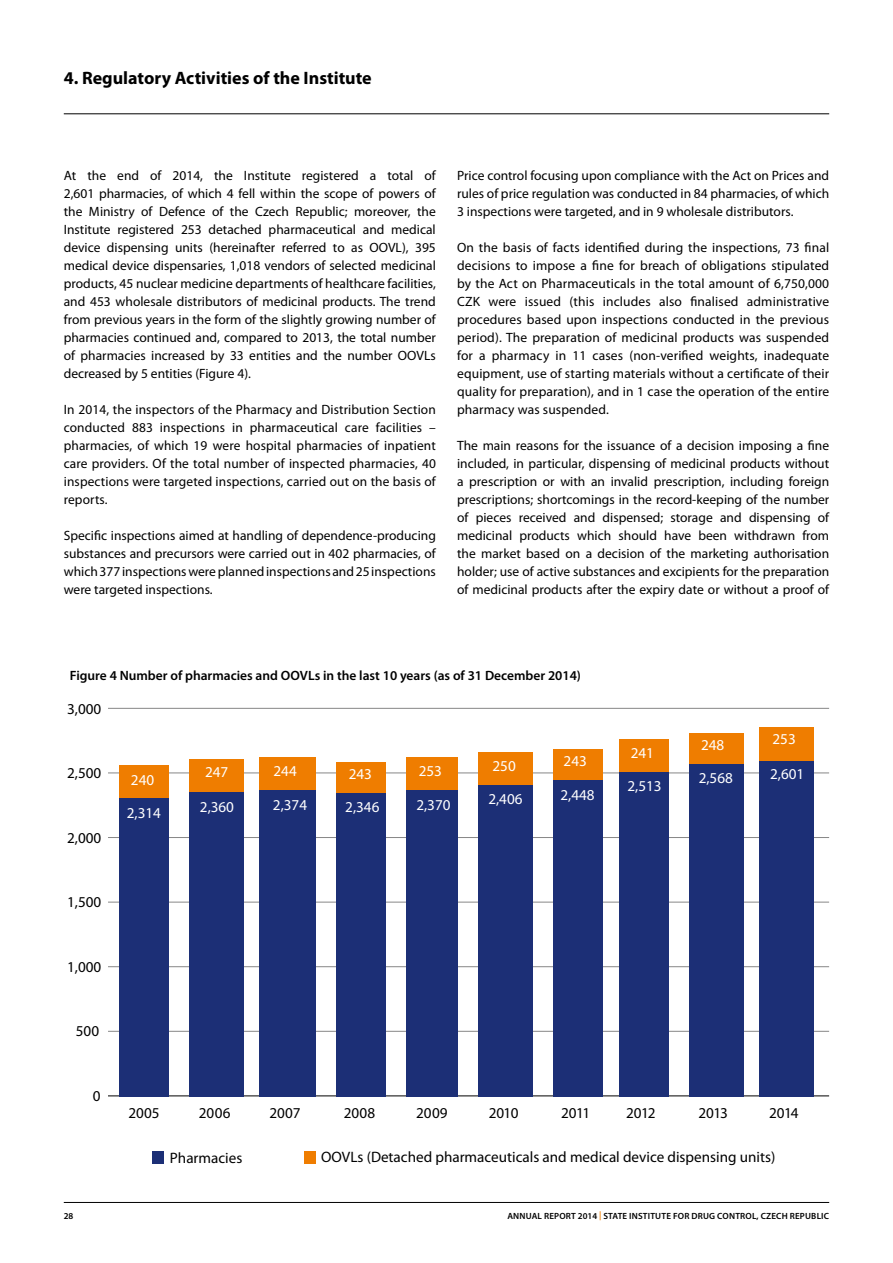
<style>
.page{position:relative;width:893px;height:1263px;background:#fff}
.page>*{position:absolute;margin:0;border:0;box-sizing:border-box;transform-origin:0 0}
.t1{font:700 18px "Myriad Pro";color:#000}
.t2{font:15.15px "Myriad Pro";color:#000}
.t3{font:15.15px "Myriad Pro";color:#fff}
.t4{font:13.5px/18px "Myriad Pro";color:#000;text-align:justify}
.t5{font:600 13.5px "Myriad Pro";color:#000}
.t6{font:600 9px "Myriad Pro";letter-spacing:.02em;color:#000}
.s1{color:#ef7d00}
</style>
<div class="page">
<hr style="left:64px;top:1202px;width:765px;height:1px;background:#000">
<hr style="left:64px;top:113px;width:765px;height:1px;background:#000">
<hr style="left:108px;top:708px;width:721px;height:1px;background:#878787">
<hr style="left:108px;top:772px;width:721px;height:1px;background:#878787">
<hr style="left:108px;top:837px;width:721px;height:1px;background:#878787">
<hr style="left:108px;top:902px;width:721px;height:1px;background:#878787">
<hr style="left:108px;top:966px;width:721px;height:1px;background:#878787">
<hr style="left:108px;top:1031px;width:721px;height:1px;background:#878787">
<hr style="left:108px;top:1095px;width:721px;height:1px;background:#000">
<div style="left:119px;top:798px;width:50px;height:299px;background:#1c2f76"></div>
<div style="left:189px;top:791px;width:55px;height:306px;background:#1c2f76"></div>
<div style="left:260px;top:790px;width:56px;height:307px;background:#1c2f76"></div>
<div style="left:336px;top:793px;width:50px;height:304px;background:#1c2f76"></div>
<div style="left:406px;top:790px;width:52px;height:307px;background:#1c2f76"></div>
<div style="left:478px;top:785px;width:54px;height:312px;background:#1c2f76"></div>
<div style="left:553px;top:780px;width:49px;height:317px;background:#1c2f76"></div>
<div style="left:619px;top:772px;width:50px;height:325px;background:#1c2f76"></div>
<div style="left:690px;top:764px;width:54px;height:333px;background:#1c2f76"></div>
<div style="left:760px;top:761px;width:54px;height:336px;background:#1c2f76"></div>
<div style="left:119px;top:766px;width:50px;height:32px;background:#ef7d00"></div>
<div style="left:189px;top:759px;width:55px;height:32px;background:#ef7d00"></div>
<div style="left:260px;top:757px;width:56px;height:33px;background:#ef7d00"></div>
<div style="left:336px;top:762px;width:50px;height:31px;background:#ef7d00"></div>
<div style="left:406px;top:757px;width:52px;height:33px;background:#ef7d00"></div>
<div style="left:478px;top:753px;width:54px;height:32px;background:#ef7d00"></div>
<div style="left:553px;top:749px;width:49px;height:31px;background:#ef7d00"></div>
<div style="left:619px;top:740px;width:50px;height:32px;background:#ef7d00"></div>
<div style="left:690px;top:733px;width:54px;height:31px;background:#ef7d00"></div>
<div style="left:760px;top:727px;width:54px;height:34px;background:#ef7d00"></div>
<div style="left:304px;top:1151px;width:11px;height:12px;background:#ef7d00"></div>
<div style="left:153px;top:1151px;width:11px;height:13px;background:#1c2f76"></div>
<h1 class="t1" style="left:64px;top:68px;width:309px">4. Regulatory Activities of the Institute</h1>
<p class="t4" style="left:64px;top:166px;width:374px">At the end of 2014, the Institute registered a total of 2,601 pharmacies, of which 4 fell within the scope of powers of the Ministry of Defence of the Czech Republic; moreover, the Institute registered 253 detached pharmaceutical and medical device dispensing units (hereinafter referred to as OOVL), 395 medical device dispensaries, 1,018 vendors of selected medicinal products, 45 nuclear medicine departments of healthcare facilities, and 453 wholesale distributors of medicinal products. The trend from previous years in the form of the slightly growing number of pharmacies continued and, compared to 2013, the total number of pharmacies increased by 33 entities and the number OOVLs decreased by 5 entities (Figure 4).</p>
<p class="t4" style="left:64px;top:400px;width:374px">In 2014, the inspectors of the Pharmacy and Distribution Section conducted 883 inspections in pharmaceutical care facilities – pharmacies, of which 19 were hospital pharmacies of inpatient care providers. Of the total number of inspected pharmacies, 40 inspections were targeted inspections, carried out on the basis of reports.</p>
<p class="t4" style="left:64px;top:526px;width:374px">Specific inspections aimed at handling of dependence-producing substances and precursors were carried out in 402 pharmacies, of which 377 inspections were planned inspections and 25inspections were targeted inspections.</p>
<p class="t4" style="left:457px;top:166px;width:374px">Price control focusing upon compliance with the Act on Prices and rules of price regulation was conducted in 84 pharmacies, of which 3 inspections were targeted, and in 9 wholesale distributors.</p>
<p class="t4" style="left:457px;top:238px;width:374px">On the basis of facts identified during the inspections, 73 final decisions to impose a fine for breach of obligations stipulated by the Act on Pharmaceuticals in the total amount of 6,750,000<br>CZK were issued (this includes also finalised administrative procedures based upon inspections conducted in the previous period). The preparation of medicinal products was suspended for a pharmacy in 11 cases (non-verified weights, inadequate equipment, use of starting materials without a certificate of their quality for preparation), and in 1 case the operation of the entire pharmacy was suspended.</p>
<p class="t4" style="left:457px;top:436px;width:374px">The main reasons for the issuance of a decision imposing a fine included, in particular, dispensing of medicinal products without a prescription or with an invalid prescription, including foreign prescriptions; shortcomings in the record-keeping of the number of pieces received and dispensed; storage and dispensing of medicinal products which should have been withdrawn from the market based on a decision of the marketing authorisation holder; use of active substances and excipients for the preparation of medicinal products after the expiry date or without a proof of</p>
<p class="t5" style="left:70px;top:668px;width:513px">Figure 4 Number of pharmacies and OOVLs in the last 10 years (as of 31 December 2014)</p>
<p class="t2" style="left:67px;top:700px;width:36px">3,000</p>
<p class="t2" style="left:67px;top:765px;width:36px">2,500</p>
<p class="t2" style="left:67px;top:829px;width:36px">2,000</p>
<p class="t2" style="left:67px;top:894px;width:36px">1,500</p>
<p class="t2" style="left:67px;top:958px;width:36px">1,000</p>
<p class="t2" style="left:76px;top:1023px;width:25px">500</p>
<p class="t2" style="left:93px;top:1087px;width:9px">0</p>
<p class="t6" style="left:64px;top:1211px;width:11px">28</p>
<p class="t3" style="left:131px;top:772px;width:25px">240</p>
<p class="t3" style="left:127px;top:805px;width:36px">2,314</p>
<p class="t3" style="left:205px;top:764px;width:25px">247</p>
<p class="t3" style="left:274px;top:762px;width:25px">244</p>
<p class="t3" style="left:349px;top:766px;width:25px">243</p>
<p class="t3" style="left:419px;top:762px;width:25px">253</p>
<p class="t3" style="left:492px;top:758px;width:25px">250</p>
<p class="t3" style="left:564px;top:753px;width:25px">243</p>
<p class="t3" style="left:200px;top:798px;width:36px">2,360</p>
<p class="t3" style="left:273px;top:797px;width:36px">2,374</p>
<p class="t3" style="left:345px;top:798px;width:36px">2,346</p>
<p class="t3" style="left:416px;top:796px;width:36px">2,370</p>
<p class="t3" style="left:488px;top:791px;width:36px">2,406</p>
<p class="t3" style="left:560px;top:787px;width:36px">2,448</p>
<p class="t3" style="left:631px;top:744px;width:25px">241</p>
<p class="t3" style="left:627px;top:778px;width:36px">2,513</p>
<p class="t3" style="left:701px;top:737px;width:25px">248</p>
<p class="t3" style="left:772px;top:731px;width:25px">253</p>
<p class="t3" style="left:699px;top:770px;width:36px">2,568</p>
<p class="t3" style="left:770px;top:766px;width:36px">2,601</p>
<p class="t2" style="left:128px;top:1104px;width:33px">2005</p>
<p class="t2" style="left:199px;top:1104px;width:33px">2006</p>
<p class="t2" style="left:270px;top:1104px;width:32px">2007</p>
<p class="t2" style="left:344px;top:1104px;width:33px">2008</p>
<p class="t2" style="left:416px;top:1104px;width:33px">2009</p>
<p class="t2" style="left:489px;top:1104px;width:31px">2010</p>
<p class="t2" style="left:561px;top:1104px;width:30px">2011</p>
<p class="t2" style="left:626px;top:1104px;width:31px">2012</p>
<p class="t2" style="left:699px;top:1104px;width:31px">2013</p>
<p class="t2" style="left:769px;top:1104px;width:31px">2014</p>
<p class="t2" style="left:170px;top:1149px;width:74px">Pharmacies</p>
<p class="t2" style="left:321px;top:1149px;width:456px">OOVLs (Detached pharmaceuticals and medical device dispensing units)</p>
<p class="t6" style="left:507px;top:1211px;width:323px">ANNUAL REPORT 2014 <span class="s1">|</span> STATE INSTITUTE FOR DRUG CONTROL, CZECH REPUBLIC</p>
</div>
